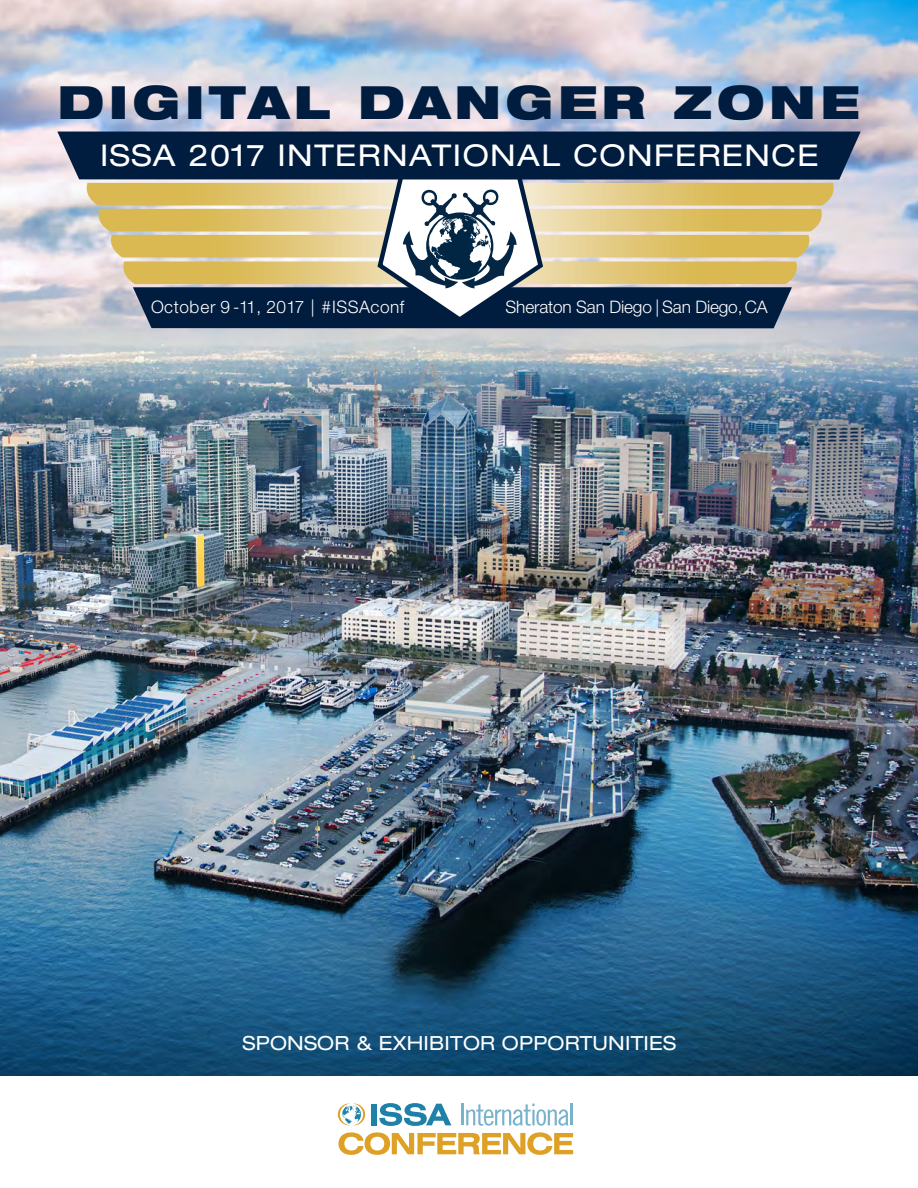
<style>
.page{position:relative;width:918px;height:1188px;background:#fff}
.page>*{position:absolute;margin:0;border:0;box-sizing:border-box;transform-origin:0 0}
.t1{font:900 expanded 45.75px "Helvetica Neue LT Std";letter-spacing:.1em;color:#001c3e}
.t2{font:expanded 30px "Helvetica Neue LT Std";letter-spacing:.05em;color:#fff}
.t3{font:expanded 19.5px "Helvetica Neue LT Std";letter-spacing:.01em;color:#fff}
.t4{font:300 17.25px "Helvetica Neue LT Std";letter-spacing:-.01em;color:#fff}
.t5{font:300 17.25px "Helvetica Neue LT Std";letter-spacing:.03em;color:#fff}
</style>
<div class="page">
<img style="left:0;top:0;width:918px;height:1076px">
<svg style="left:338px;top:1132px;width:235px;height:23px"></svg>
<div style="left:371px;top:1104px;width:6px;height:21px;background:#1e81a8"></div>
<svg style="left:379px;top:1103px;width:72px;height:23px"></svg>
<svg style="left:338px;top:1104px;width:27px;height:21px"></svg>
<hr style="left:461px;top:1104px;width:2px;height:21px;background:#78b3cb">
<svg style="left:466px;top:1104px;width:102px;height:22px"></svg>
<hr style="left:571px;top:1104px;width:2px;height:21px;background:#78b3cb">
<svg style="left:57px;top:132px;width:804px;height:196px;background:#818479"></svg>
<h1 class="t1" style="left:58px;top:73px;width:803px">DIGITAL DANGER ZONE</h1>
<p class="t2" style="left:100px;top:137px;width:720px">ISSA 2017 INTERNATIONAL CONFERENCE</p>
<p class="t5" style="left:151px;top:296px;width:255px">October 9 -11, 2017 | #ISSAconf</p>
<p class="t4" style="left:506px;top:296px;width:264px">Sheraton San Diego | San Diego, CA</p>
<p class="t3" style="left:243px;top:1032px;width:435px">SPONSOR &amp; EXHIBITOR OPPORTUNITIES</p>
</div>
